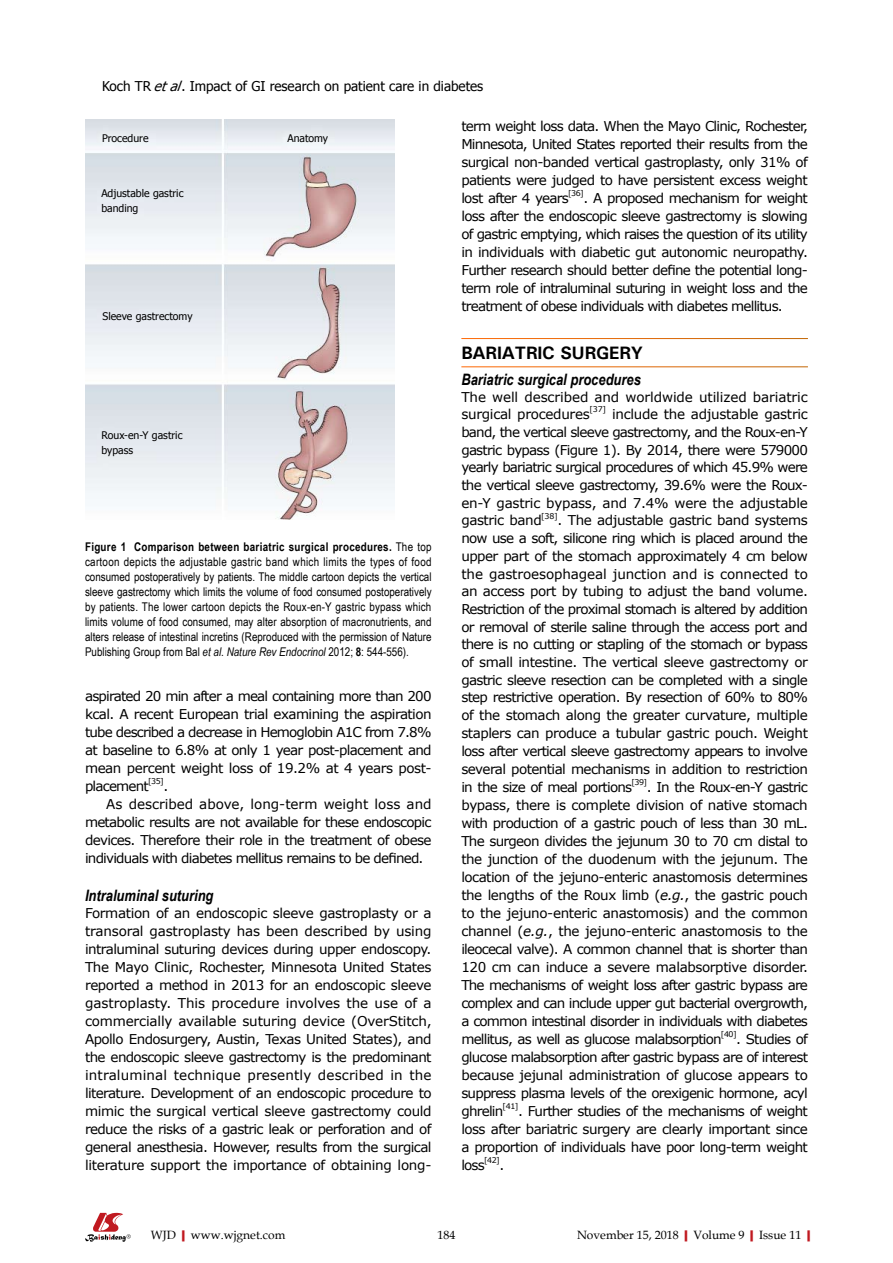
<style>
.page{position:relative;width:893px;height:1263px;background:#fff}
.page>*{position:absolute;margin:0;border:0;box-sizing:border-box;transform-origin:0 0}
.t1{font:700 18px "Univers";letter-spacing:-.01em;color:#000}
.t2{font:italic 700 15.75px "Arial Narrow";color:#000}
.t3{font:13.5px/18px "Verdana";letter-spacing:-.055em;color:#000;text-align:justify}
.t4{font:13.5px/17.7px "Verdana";letter-spacing:-.01em;color:#000}
.t5{font:13.5px "Tahoma";color:#000}
.t6{font:13.5px "Verdana";letter-spacing:-.005em;color:#000}
.t7{font:12px/15px "Arial Narrow";color:#000;text-align:justify}
.t8{font:12px "Book Antiqua";color:#000}
.t9{font:10.5px/15px "Tahoma";color:#000}
.t10{font:7.8px "Verdana";letter-spacing:-.06em;color:#000}
.s1{font-style:italic}
.s2{font-weight:700}
.s3{font-weight:700;color:#c01920}
</style>
<div class="page">
<svg style="left:85px;top:1213px;width:46px;height:29px"></svg>
<img style="left:85px;top:119px;width:309px;height:401px">
<p class="t5" style="left:102px;top:77px;width:383px">Koch TR <span class="s1">etal</span>. Impact of GI research on patient care in diabetes</p>
<p class="t9" style="left:102px;top:130px;width:48px">Procedure</p>
<p class="t9" style="left:287px;top:130px;width:42px">Anatomy</p>
<p class="t9" style="left:101px;top:185px;width:84px">Adjustable gastric banding</p>
<p class="t9" style="left:103px;top:308px;width:92px">Sleeve gastrectomy</p>
<p class="t9" style="left:101px;top:427px;width:83px">Roux-en-Y gastric bypass</p>
<p class="t7" style="left:85px;top:539px;width:348px"><span class="s2">Figure 1 Comparison between bariatric surgical procedures.</span> The top cartoon depicts the adjustable gastric band which limits the types of food consumed postoperatively by patients. The middle cartoon depicts the vertical sleeve gastrectomy which limits the volume of food consumed postoperatively by patients. The lower cartoon depicts the Roux-en-Y gastric bypass which limits volume of food consumed, may alter absorption of macronutrients, and alters release of intestinal incretins (Reproduced with the permission of Nature Publishing Group from Bal <span class="s1">et al</span>. <span class="s1">Nature Rev Endocrinol</span> 2012; <span class="s2">8</span>: 544-556).</p>
<p class="t3" style="left:85px;top:686px;width:348px;text-align:left">aspirated 20 min after a meal containing more than 200 kcal. A recent European trial examining the aspiration tube described a decrease in Hemoglobin A1C from 7.8% at baseline to 6.8% at only 1 year post-placement and mean percent weight loss of 19.2% at 4 years post&shy;placement</p>
<p class="t10" style="left:148px;top:776px;width:17px">[35]</p>
<p class="t3" style="left:163px;top:776px;width:6px">.</p>
<p class="t6" style="left:106px;top:795px;width:327px">As described above, long-term weight loss and</p>
<p class="t3" style="left:85px;top:812px;width:348px">metabolic results are not available for these endoscopic</p>
<p class="t3" style="left:85px;top:830px;width:348px">devices. Therefore their role in the treatment of obese</p>
<p class="t3" style="left:85px;top:848px;width:340px">individuals with diabetes mellitus remains to be defined.</p>
<p class="t2" style="left:85px;top:884px;width:130px">Intraluminal suturing</p>
<p class="t3" style="left:85px;top:904px;width:348px">Formation of an endoscopic sleeve gastroplasty or a transoral gastroplasty has been described by using intraluminal suturing devices during upper endoscopy.<br>The Mayo Clinic, Rochester, Minnesota United States reported a method in 2013 for an endoscopic sleeve gastroplasty. This procedure involves the use of a commercially available suturing device (OverStitch, Apollo Endosurgery, Austin, Texas United States), and the endoscopic sleeve gastrectomy is the predominant intraluminal technique presently described in the literature. Development of an endoscopic procedure to mimic the surgical vertical sleeve gastrectomy could reduce the risks of a gastric leak or perforation and of general anesthesia. However, results from the surgical literature support the importance of obtaining long-</p>
<p class="t3" style="left:461px;top:116px;width:348px">term weight loss data. When the Mayo Clinic, Rochester, Minnesota, United States reported their results from the surgical non-banded vertical gastroplasty, only 31% of patients were judged to have persistent excess weight lost after 4 years</p>
<p class="t10" style="left:568px;top:188px;width:17px">[36]</p>
<p class="t3" style="left:461px;top:188px;width:348px;text-indent:122px">. A proposed mechanism for weight loss after the endoscopic sleeve gastrectomy is slowing of gastric emptying, which raises the question of its utility in individuals with diabetic gut autonomic neuropathy.<br>Further research should better define the potential long&shy;term role of intraluminal suturing in weight loss and the treatment of obese individuals with diabetes mellitus.</p>
<p class="t1" style="left:461px;top:342px;width:183px">BARIATRIC SURGERY</p>
<p class="t2" style="left:461px;top:367px;width:181px">Bariatric surgical procedures</p>
<p class="t4" style="left:461px;top:387px;width:348px">The well described and worldwide utilized bariatric surgical procedures</p>
<p class="t10" style="left:590px;top:405px;width:18px">[37]</p>
<p class="t3" style="left:461px;top:405px;width:348px;text-align:left;text-indent:151px">include the adjustable gastric band, the vertical sleeve gastrectomy, and the Roux-en-Y gastric bypass (Figure 1). By 2014, there were 579000 yearly bariatric surgical procedures of which 45.9% were the vertical sleeve gastrectomy, 39.6% were the Roux&shy;en-Y gastric bypass, and 7.4% were the adjustable gastric band</p>
<p class="t10" style="left:541px;top:511px;width:18px">[38]</p>
<p class="t3" style="left:461px;top:511px;width:348px;text-indent:96px">. The adjustable gastric band systems now use a soft, silicone ring which is placed around the upper part of the stomach approximately 4 cm below the gastroesophageal junction and is connected to an access port by tubing to adjust the band volume.<br>Restriction of the proximal stomach is altered by addition or removal of sterile saline through the access port and there is no cutting or stapling of the stomach or bypass of small intestine. The vertical sleeve gastrectomy or gastric sleeve resection can be completed with a single step restrictive operation. By resection of 60% to 80% of the stomach along the greater curvature, multiple staplers can produce a tubular gastric pouch. Weight loss after vertical sleeve gastrectomy appears to involve several potential mechanisms in addition to restriction in the size of meal portions</p>
<p class="t10" style="left:631px;top:777px;width:17px">[39]</p>
<p class="t3" style="left:461px;top:778px;width:348px;text-indent:185px">. In the Roux-en-Y gastric bypass, there is complete division of native stomach with production of a gastric pouch of less than 30 mL.<br>The surgeon divides the jejunum 30 to 70 cm distal to the junction of the duodenum with the jejunum. The location of the jejuno-enteric anastomosis determines the lengths of the Roux limb (<span class="s1">e.g.</span>, the gastric pouch to the jejuno-enteric anastomosis) and the common channel (<span class="s1">e.g.</span>, the jejuno-enteric anastomosis to the ileocecal valve). A common channel that is shorter than 120 cm can induce a severe malabsorptive disorder.<br>The mechanisms of weight loss after gastric bypass are complex and can include upper gut bacterial overgrowth, a common intestinal disorder in individuals with diabetes mellitus, as well as glucose malabsorption</p>
<p class="t10" style="left:721px;top:1029px;width:17px">[40]</p>
<p class="t3" style="left:461px;top:1030px;width:348px;text-indent:275px">. Studies of glucose malabsorption after gastric bypass are of interest because jejunal administration of glucose appears to suppress plasma levels of the orexigenic hormone, acyl ghrelin</p>
<p class="t10" style="left:503px;top:1101px;width:17px">[41]</p>
<p class="t3" style="left:461px;top:1102px;width:348px;text-indent:57px">. Further studies of the mechanisms of weight loss after bariatric surgery are clearly important since a proportion of individuals have poor long-term weight loss</p>
<p class="t10" style="left:484px;top:1155px;width:17px">[42]</p>
<p class="t3" style="left:499px;top:1156px;width:6px">.</p>
<p class="t8" style="left:151px;top:1226px;width:136px">WJD<span class="s3">|</span>www.wjgnet.com</p>
<p class="t8" style="left:437px;top:1226px;width:19px">184</p>
<p class="t8" style="left:577px;top:1226px;width:240px">November 15, 2018<span class="s3">|</span>Volume 9<span class="s3">|</span>Issue 11<span class="s3">|</span></p>
</div>
